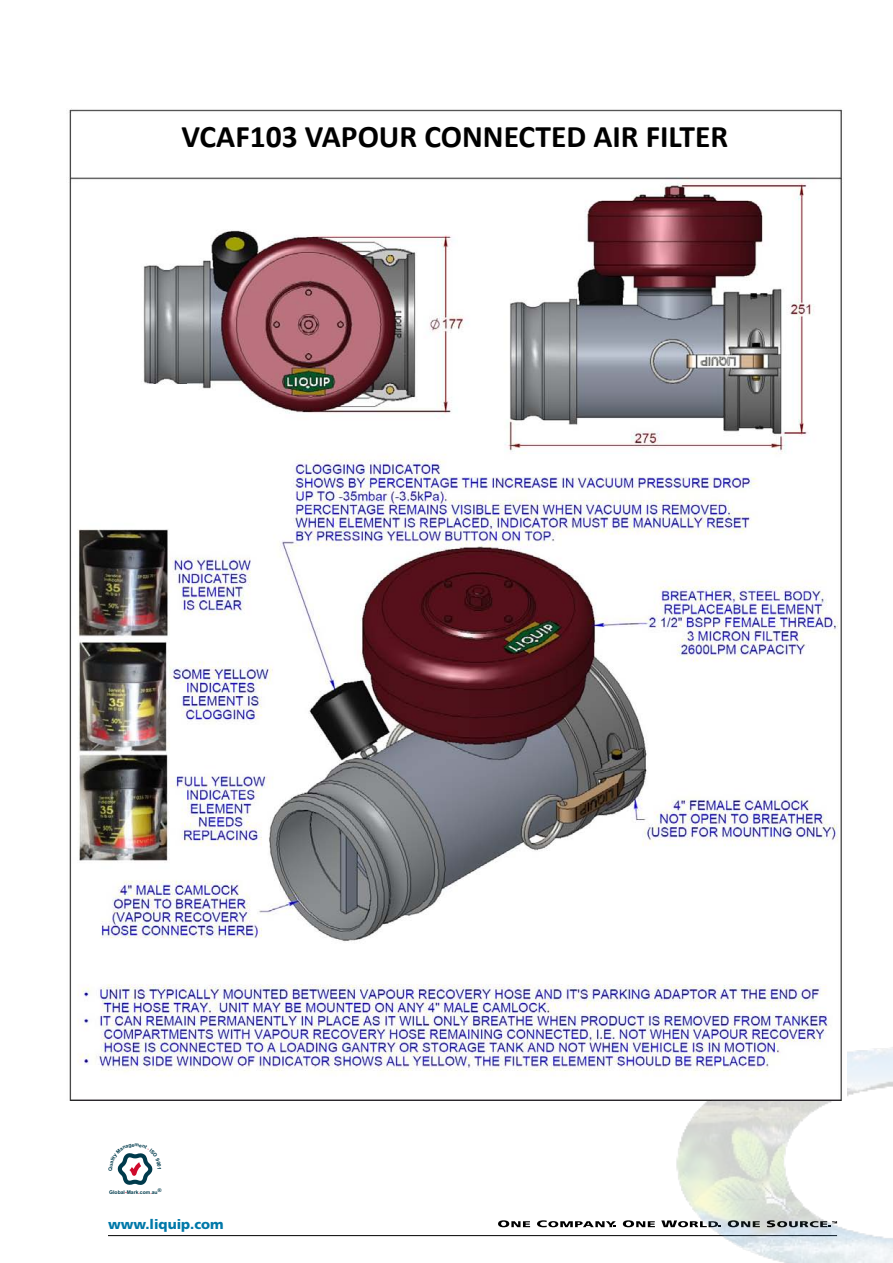
<style>
.page{position:relative;width:893px;height:1263px;background:#fff}
.page>*{position:absolute;margin:0;border:0;box-sizing:border-box;transform-origin:0 0}
.t1{font:700 31.5px "Calibri";color:#000}
.t2{font:900 13.5px "Frutiger LT Std";color:#0078a9}
.t3{font:700 5.1px "Arial";color:#003b4c}
.s1{color:#cf0a2c}
</style>
<div class="page">
<hr style="left:108px;top:1235px;width:729px;height:1px;background:#000">
<svg style="left:498px;top:1220px;width:32px;height:7px"></svg>
<svg style="left:537px;top:1220px;width:79px;height:7px"></svg>
<svg style="left:623px;top:1220px;width:32px;height:7px"></svg>
<svg style="left:661px;top:1220px;width:16px;height:7px"></svg>
<img style="left:677px;top:1047px;width:216px;height:216px">
<img style="left:69px;top:108px;width:778px;height:993px">
<svg style="left:117px;top:1153px;width:36px;height:32px"></svg>
<p class="t1" style="left:182px;top:116px;width:548px">VCAF103 VAPOUR CONNECTED AIR FILTER</p>
<p class="t3" style="left:109px;top:1188px;width:54px">Global<span class="s1">-</span>Mark<span class="s1">.</span>com<span class="s1">.</span>au®</p>
<p class="t2" style="left:108px;top:1216px;width:117px">www.liquip.com</p>
</div>
